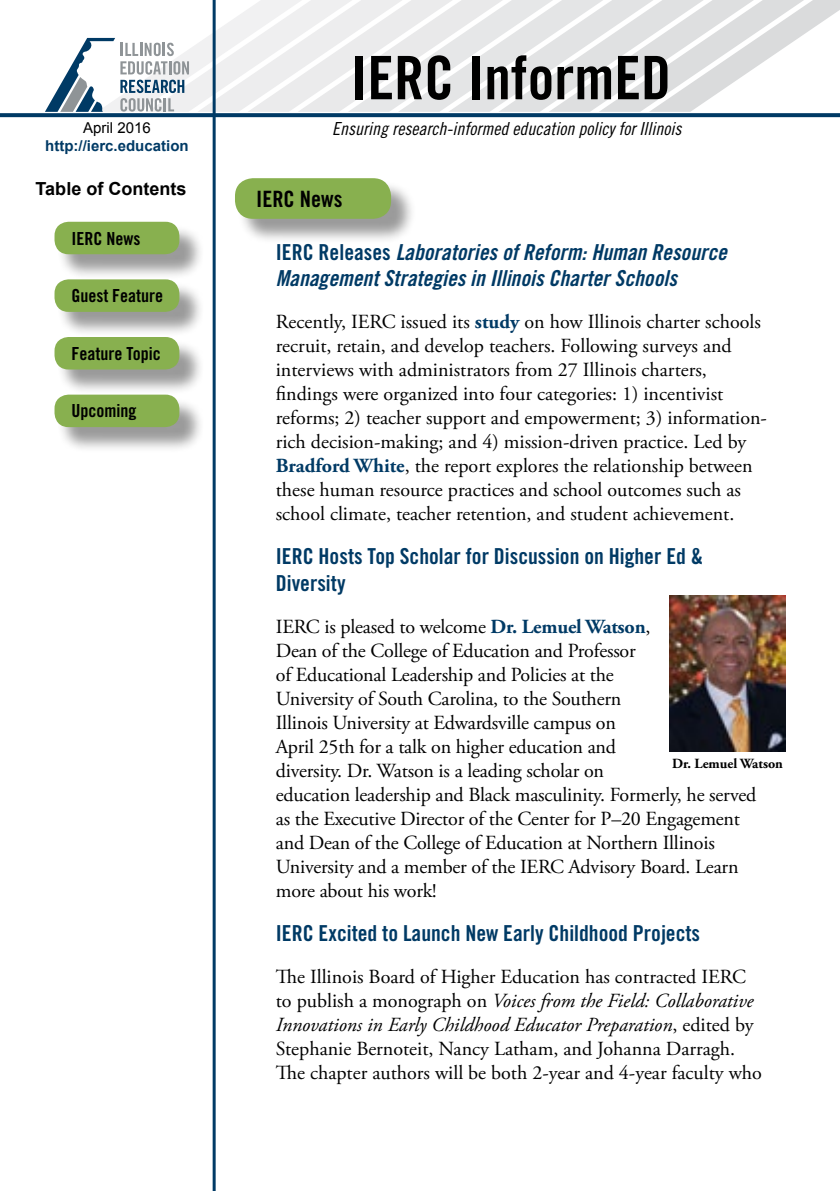
<style>
.page{position:relative;width:840px;height:1191px;background:#fff}
.page>*{position:absolute;margin:0;border:0;box-sizing:border-box;transform-origin:0 0}
.t1{font:60px "Trade Gothic LT Std Bd Cn 20";color:#000}
.t2{font:22.4px "Trade Gothic LT Std Bd Cn 20";color:#000}
.t3{font:22px/26.4px "Trade Gothic LT Std Bd Cn 20";color:#003a65}
.t4{font:22px/26.4px "Trade Gothic LT Std Bd Cn 20 Obl";color:#003a65}
.t5{font:20px/24px "Adobe Garamond Pro";color:#000}
.t6{font:18px "Trade Gothic LT Std Cn 18 Obl";color:#000}
.t7{font:18px "Trade Gothic LT Std Bd Cn 20";color:#000}
.t8{font:700 18px "Arial";color:#000}
.t9{font:700 15px "Arial";color:#003a65}
.t10{font:15px "Arial";color:#000}
.t11{font:700 14px "Adobe Garamond Pro";color:#000}
.s1{font-family:"Trade Gothic LT Std Bd Cn 20"}
.s2{font-weight:700;color:#003a65}
.s3{font-style:italic}
</style>
<div class="page">
<svg style="left:0;top:113px;width:839px;height:4px;background:#0a416a"></svg>
<svg style="left:45px;top:0;width:794px;height:112px"></svg>
<div style="left:58px;top:225px;width:146px;height:54px;background:#000;opacity:.4"></div>
<div style="left:54px;top:222px;width:125px;height:32px;background:#88b04f;border-radius:14px"></div>
<div style="left:58px;top:283px;width:146px;height:54px;background:#000;opacity:.4"></div>
<div style="left:54px;top:279px;width:125px;height:33px;background:#88b04f;border-radius:14px"></div>
<div style="left:58px;top:340px;width:146px;height:54px;background:#000;opacity:.4"></div>
<div style="left:54px;top:337px;width:125px;height:32px;background:#88b04f;border-radius:14px"></div>
<div style="left:238px;top:182px;width:178px;height:62px;background:#000;opacity:.4"></div>
<div style="left:235px;top:178px;width:156px;height:41px;background:#88b04f;border-radius:18px"></div>
<div style="left:58px;top:398px;width:146px;height:54px;background:#000;opacity:.4"></div>
<div style="left:54px;top:394px;width:125px;height:33px;background:#88b04f;border-radius:14px"></div>
<hr style="left:212px;top:0;width:3px;height:1191px;background:#003a65">
<img style="left:669px;top:595px;width:116px;height:156px">
<p class="t10" style="left:83px;top:118px;width:69px">April 2016</p>
<p class="t9" style="left:45px;top:135px;width:145px">http://ierc.education</p>
<p class="t8" style="left:36px;top:177px;width:152px">Table of Contents</p>
<p class="t7" style="left:71px;top:227px;width:70px">IERC News</p>
<p class="t7" style="left:71px;top:285px;width:93px">Guest Feature</p>
<p class="t7" style="left:71px;top:342px;width:91px">Feature Topic</p>
<p class="t7" style="left:71px;top:400px;width:66px">Upcoming</p>
<h1 class="t1" style="left:350px;top:41px;width:321px">IERC InformED</h1>
<p class="t6" style="left:332px;top:118px;width:350px">Ensuring research-informed education policy for Illinois</p>
<p class="t2" style="left:256px;top:185px;width:88px">IERC News</p>
<p class="t4" style="left:276px;top:239px;width:452px"><span class="s1">IERC Releases</span> Laboratories of Reform: Human Resource<br>Management Strategies in Illinois Charter Schools</p>
<p class="t5" style="left:276px;top:310px;width:492px">Recently, IERC issued its <span class="s2">study</span> on how Illinois charter schools recruit, retain, and develop teachers. Following surveys and interviews with administrators from 27 Illinois charters, findings were organized into four categories: 1) incentivist reforms; 2) teacher support and empowerment; 3) information&shy;rich decision-making; and 4) mission-driven practice. Led by <span class="s2">Bradford White</span>, the report explores the relationship between these human resource practices and school outcomes such as school climate, teacher retention, and student achievement.</p>
<p class="t3" style="left:276px;top:543px;width:428px">IERC Hosts Top Scholar for Discussion on Higher Ed &amp;<br>Diversity</p>
<p class="t5" style="left:276px;top:615px;width:481px">IERC is pleased to welcome <span class="s2">Dr. Lemuel Watson</span>,<br>Dean of the College of Education and Professor<br>of Educational Leadership and Policies at the<br>University of South Carolina, to the Southern<br>Illinois University at Edwardsville campus on<br>April 25th for a talk on higher education and<br>diversity. Dr. Watson is a leading scholar on<br>education leadership and Black masculinity. Formerly, he served as the Executive Director of the Center for P–20 Engagement and Dean of the College of Education at Northern Illinois University and a member of the IERC Advisory Board. Learn more about his work!</p>
<p class="t3" style="left:276px;top:920px;width:425px">IERC Excited to Launch New Early Childhood Projects</p>
<p class="t5" style="left:276px;top:965px;width:487px">The Illinois Board of Higher Education has contracted IERC to publish a monograph on <span class="s3">Voices from the Field: Collaborative Innovations in Early Childhood Educator Preparation</span>, edited by Stephanie Bernoteit, Nancy Latham, and Johanna Darragh.<br>The chapter authors will be both 2-year and 4-year faculty who</p>
<p class="t11" style="left:671px;top:755px;width:112px">Dr. Lemuel Watson</p>
</div>
